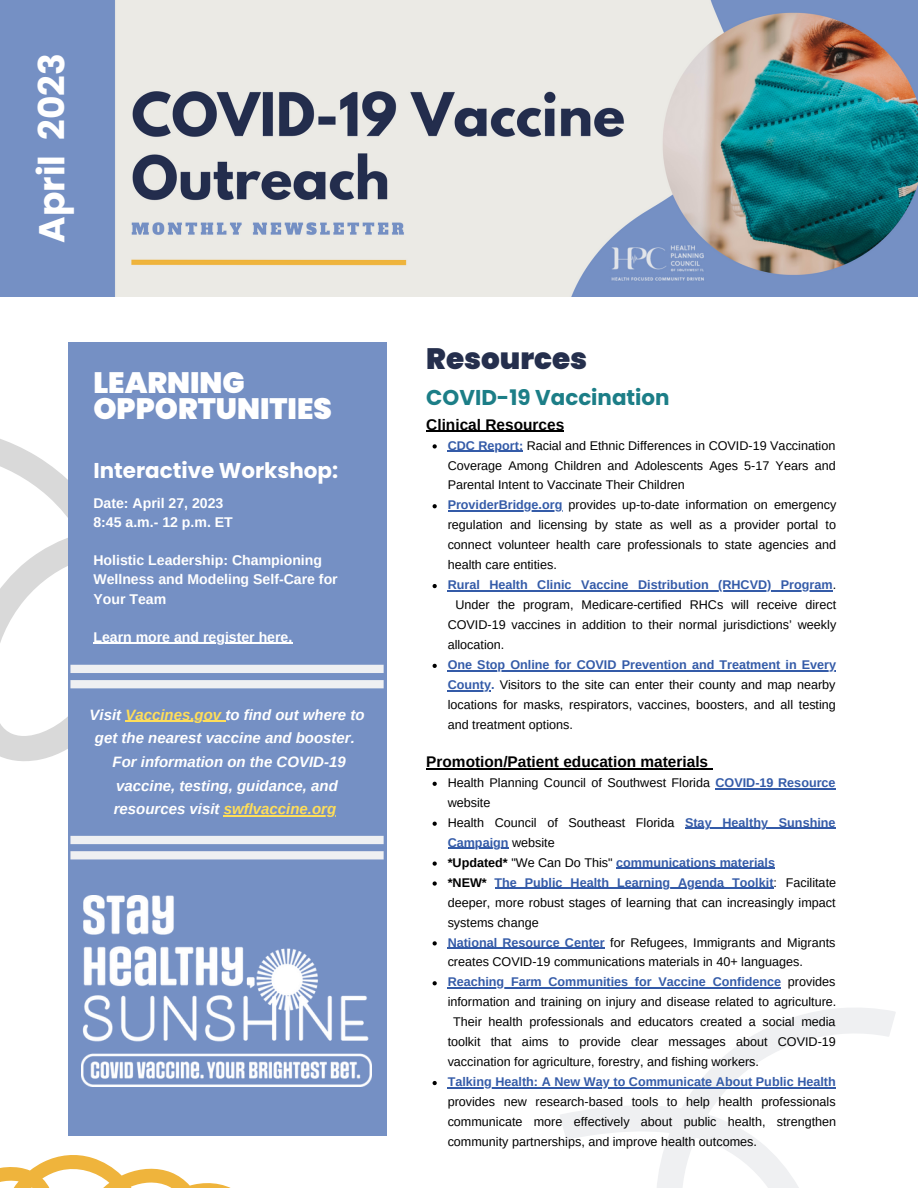
<style>
.page{position:relative;width:918px;height:1188px;background:#fff}
.page>*{position:absolute;margin:0;border:0;box-sizing:border-box;transform-origin:0 0}
.t1{font:700 36px "Poppins";color:#fff}
.t2{font:900 29.4px/26.4px "Poppins";color:#fff}
.t3{font:900 29.4px "Poppins";color:#252f4d}
.t4{font:700 21.45px "Poppins";color:#fff}
.t5{font:700 21.45px "Poppins";color:#1c7e87}
.t6{font:700 15.45px "Arimo";color:#000}
.t7{font:italic 700 15px/23.7px "Arimo";color:#fff;text-align:center}
.t8{font:700 14.1px/19.2px "Arimo";color:#fff}
.t9{font:12.6px/20px "Arimo";color:#000;text-align:justify}
.t10{font:700 12.6px "Arimo";color:#345ba8}
.s1{color:#ffde59}
.s2{font-weight:700;color:#345ba8}
.s3{font-weight:400;color:#000}
.s4{color:#000}
</style>
<div class="page">
<svg style="left:0;top:439px;width:68px;height:322px"></svg>
<svg style="left:560px;top:1008px;width:336px;height:180px"></svg>
<img style="left:0;top:0;width:918px;height:296px">
<div style="left:68px;top:342px;width:318px;height:793px;background:#7590c4"></div>
<svg style="left:0;top:1155px;width:231px;height:33px"></svg>
<svg style="left:70px;top:665px;width:314px;height:23px"></svg>
<svg style="left:70px;top:836px;width:314px;height:23px"></svg>
<img style="left:82px;top:896px;width:290px;height:190px">
<svg style="left:433px;top:444px;width:4px;height:5px"></svg>
<hr style="left:448px;top:451px;width:75px;height:1px;background:#345ba8">
<svg style="left:433px;top:504px;width:4px;height:4px"></svg>
<hr style="left:448px;top:510px;width:114px;height:2px;background:#345ba8">
<svg style="left:433px;top:584px;width:4px;height:4px"></svg>
<hr style="left:448px;top:590px;width:385px;height:1px;background:#345ba8">
<svg style="left:433px;top:664px;width:4px;height:4px"></svg>
<hr style="left:448px;top:670px;width:388px;height:1px;background:#345ba8">
<hr style="left:448px;top:690px;width:43px;height:1px;background:#345ba8">
<hr style="left:426px;top:431px;width:138px;height:1px;background:#000">
<svg style="left:433px;top:782px;width:4px;height:4px"></svg>
<hr style="left:716px;top:788px;width:120px;height:1px;background:#345ba8">
<svg style="left:433px;top:822px;width:4px;height:4px"></svg>
<hr style="left:685px;top:828px;width:151px;height:1px;background:#345ba8">
<hr style="left:448px;top:848px;width:61px;height:1px;background:#345ba8">
<svg style="left:433px;top:861px;width:4px;height:5px"></svg>
<hr style="left:616px;top:868px;width:159px;height:1px;background:#345ba8">
<svg style="left:433px;top:881px;width:4px;height:5px"></svg>
<hr style="left:495px;top:888px;width:279px;height:1px;background:#345ba8">
<svg style="left:433px;top:941px;width:4px;height:4px"></svg>
<hr style="left:448px;top:948px;width:157px;height:1px;background:#345ba8">
<svg style="left:433px;top:981px;width:4px;height:4px"></svg>
<hr style="left:448px;top:987px;width:333px;height:2px;background:#345ba8">
<svg style="left:433px;top:1081px;width:4px;height:4px"></svg>
<hr style="left:448px;top:1087px;width:388px;height:1px;background:#345ba8">
<hr style="left:426px;top:768px;width:282px;height:1px;background:#000">
<hr style="left:93px;top:643px;width:199px;height:1px;background:#fff">
<hr style="left:125px;top:721px;width:100px;height:1px;background:#ffde59">
<hr style="left:224px;top:815px;width:112px;height:2px;background:#ffde59">
<h1 class="t1" style="left:27px;top:243px;width:191px;rotate:-90deg">April 2023</h1>
<h2 class="t2" style="left:93px;top:369px;width:240px">LEARNING<br>OPPORTUNITIES</h2>
<h3 class="t4" style="left:93px;top:456px;width:246px">Interactive Workshop:</h3>
<p class="t8" style="left:93px;top:493px;width:141px">Date: April 27, 2023<br>8:45 a.m.- 12 p.m. ET</p>
<p class="t8" style="left:93px;top:551px;width:246px">Holistic Leadership: Championing<br>Wellness and Modeling Self-Care for<br>Your Team</p>
<p class="t8" style="left:93px;top:627px;width:200px">Learn more and register here.</p>
<p class="t7" style="left:90px;top:703px;width:276px">Visit <span class="s1">Vaccines.gov</span> to find out where to get the nearest vaccine and booster.<br>For information on the COVID-19 vaccine, testing, guidance, and resources visit <span class="s1">swflvaccine.org</span></p>
<h2 class="t3" style="left:426px;top:338px;width:163px">Resources</h2>
<h3 class="t5" style="left:426px;top:383px;width:245px">COVID-19 Vaccination</h3>
<p class="t6" style="left:426px;top:416px;width:139px">Clinical Resources</p>
<p class="t9" style="left:448px;top:435px;width:389px"><span class="s2">CDC Report:</span> Racial and Ethnic Differences in COVID-19 Vaccination</p>
<p class="t9" style="left:448px;top:455px;width:390px">Coverage Among Children and Adolescents Ages 5-17 Years and</p>
<p class="t9" style="left:448px;top:475px;width:239px">Parental Intent to Vaccinate Their Children</p>
<p class="t9" style="left:448px;top:495px;width:390px"><span class="s2">ProviderBridge.org</span> provides up-to-date information on emergency</p>
<p class="t9" style="left:448px;top:515px;width:390px">regulation and licensing by state as well as a provider portal to</p>
<p class="t9" style="left:448px;top:535px;width:390px">connect volunteer health care professionals to state agencies and</p>
<p class="t9" style="left:448px;top:555px;width:111px">health care entities.</p>
<p class="t10" style="left:448px;top:578px;width:390px">Rural Health Clinic Vaccine Distribution (RHCVD) Program<span class="s3">.</span></p>
<p class="t9" style="left:455px;top:595px;width:382px">Under the program, Medicare-certified RHCs will receive direct</p>
<p class="t9" style="left:448px;top:615px;width:390px">COVID-19 vaccines in addition to their normal jurisdictions’ weekly</p>
<p class="t9" style="left:448px;top:635px;width:58px">allocation.</p>
<p class="t9" style="left:448px;top:655px;width:390px"><span class="s2">One Stop Online for COVID Prevention and Treatment in Every County.</span> Visitors to the site can enter their county and map nearby locations for masks, respirators, vaccines, boosters, and all testing and treatment options.</p>
<p class="t6" style="left:426px;top:753px;width:283px">Promotion/Patient education materials</p>
<p class="t9" style="left:448px;top:773px;width:389px">Health Planning Council of Southwest Florida <span class="s2">COVID-19 Resource</span></p>
<p class="t9" style="left:448px;top:793px;width:44px">website</p>
<p class="t9" style="left:448px;top:812px;width:389px">Health Council of Southeast Florida <span class="s2">Stay Healthy Sunshine</span></p>
<p class="t10" style="left:448px;top:835px;width:109px">Campaign <span class="s3">website</span></p>
<p class="t10" style="left:448px;top:855px;width:329px"><span class="s4">*Updated*</span> <span class="s3">"We Can Do This"</span> communications materials</p>
<p class="t10" style="left:448px;top:875px;width:390px"><span class="s4">*NEW*</span> The Public Health Learning Agenda Toolkit<span class="s3">: Facilitate</span></p>
<p class="t9" style="left:448px;top:892px;width:389px">deeper, more robust stages of learning that can increasingly impact</p>
<p class="t9" style="left:448px;top:912px;width:93px">systems change</p>
<p class="t9" style="left:448px;top:932px;width:389px"><span class="s2">National Resource Center</span> for Refugees, Immigrants and Migrants</p>
<p class="t9" style="left:448px;top:952px;width:357px">creates COVID-19 communications materials in 40+ languages.</p>
<p class="t10" style="left:448px;top:975px;width:389px">Reaching Farm Communities for Vaccine Confidence <span class="s3">provides</span></p>
<p class="t9" style="left:448px;top:992px;width:390px">information and training on injury and disease related to agriculture.</p>
<p class="t9" style="left:453px;top:1012px;width:384px">Their health professionals and educators created a social media</p>
<p class="t9" style="left:448px;top:1032px;width:390px">toolkit that aims to provide clear messages about COVID-19</p>
<p class="t9" style="left:448px;top:1052px;width:313px">vaccination for agriculture, forestry, and fishing workers.</p>
<p class="t10" style="left:448px;top:1075px;width:390px">Talking Health: A New Way to Communicate About Public Health</p>
<p class="t9" style="left:448px;top:1092px;width:390px">provides new research-based tools to help health professionals communicate more effectively about public health, strengthen community partnerships, and improve health outcomes.</p>
</div>
